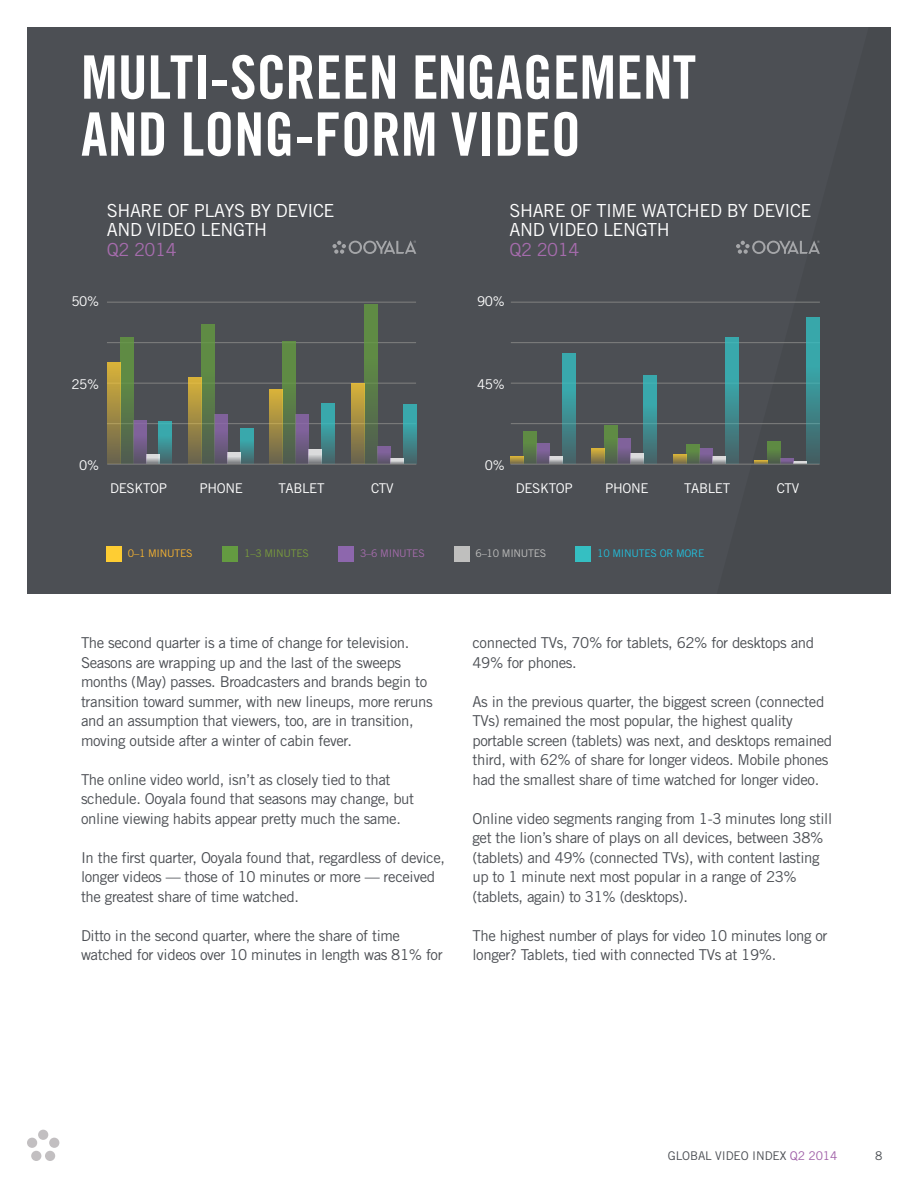
<style>
.page{position:relative;width:918px;height:1188px;background:#fff}
.page>*{position:absolute;margin:0;border:0;box-sizing:border-box;transform-origin:0 0}
.Section_Title{font:60px "Trade Gothic Bold Cond Twenty";color:#fff}
.t1{font:18px/19.5px "Trade Gothic";letter-spacing:-.025em;color:#fff}
.Paragraph{font:15px/19.5px "Trade Gothic";letter-spacing:-.025em;color:#4c4f54}
.t2{font:13.5px "Trade Gothic";letter-spacing:-.025em;color:#fff}
.t3{font:12px "Trade Gothic";letter-spacing:-.01em;color:#4c4f54}
.t4{font:10.5px "Trade Gothic";letter-spacing:-.025em;color:#22bfdc}
.t5{font:10.5px "Trade Gothic";letter-spacing:-.025em;color:#bfbfbe}
.t6{font:10.5px "Trade Gothic";letter-spacing:-.025em;color:#f8b431}
.t7{font:10.5px "Trade Gothic";letter-spacing:-.025em;color:#799b3d}
.t8{font:10.5px "Trade Gothic";letter-spacing:-.025em;color:#a66cad}
.s1{color:#a66cad}
.s2{color:#9f5fa7}
</style>
<div class="page">
<div style="left:38px;top:1130px;width:10px;height:10px;background:#c2bfc1;border-radius:50%"></div>
<div style="left:27px;top:1138px;width:10px;height:10px;background:#c2bfc1;border-radius:50%"></div>
<div style="left:31px;top:1151px;width:10px;height:10px;background:#c2bfc1;border-radius:50%"></div>
<div style="left:45px;top:1151px;width:10px;height:10px;background:#c2bfc1;border-radius:50%"></div>
<div style="left:49px;top:1138px;width:10px;height:10px;background:#c2bfc1;border-radius:50%"></div>
<div style="left:27px;top:27px;width:690px;height:567px;background:#4c4f54"></div>
<div style="left:717px;top:27px;width:174px;height:567px;background:#474a4e"></div>
<svg style="left:332px;top:240px;width:84px;height:14px"></svg>
<svg style="left:736px;top:240px;width:84px;height:14px"></svg>
<div style="left:106px;top:546px;width:16px;height:16px;background:#fecd33"></div>
<div style="left:223px;top:546px;width:15px;height:16px;background:#649b41"></div>
<div style="left:338px;top:546px;width:16px;height:16px;background:#8d67ad"></div>
<div style="left:454px;top:546px;width:15px;height:16px;background:#bfbfbe"></div>
<div style="left:576px;top:546px;width:15px;height:16px;background:#35bfc2"></div>
<hr style="left:511px;top:423px;width:309px;height:1px;background:#808180">
<hr style="left:511px;top:383px;width:309px;height:1px;background:#808180">
<hr style="left:511px;top:342px;width:309px;height:1px;background:#808180">
<hr style="left:511px;top:302px;width:309px;height:1px;background:#808180">
<hr style="left:510px;top:464px;width:310px;height:1px;background:#808180">
<svg style="left:562px;top:353px;width:13px;height:111px"></svg>
<svg style="left:549px;top:456px;width:13px;height:8px"></svg>
<svg style="left:536px;top:444px;width:13px;height:20px"></svg>
<svg style="left:523px;top:432px;width:13px;height:32px"></svg>
<svg style="left:510px;top:456px;width:13px;height:8px"></svg>
<svg style="left:644px;top:375px;width:13px;height:89px"></svg>
<svg style="left:631px;top:453px;width:13px;height:11px"></svg>
<svg style="left:618px;top:439px;width:13px;height:25px"></svg>
<svg style="left:605px;top:425px;width:13px;height:39px"></svg>
<svg style="left:592px;top:448px;width:13px;height:16px"></svg>
<svg style="left:725px;top:337px;width:13px;height:127px;background:#3f9094"></svg>
<svg style="left:712px;top:456px;width:13px;height:8px"></svg>
<svg style="left:699px;top:448px;width:13px;height:16px"></svg>
<svg style="left:686px;top:444px;width:13px;height:20px"></svg>
<svg style="left:673px;top:454px;width:13px;height:10px"></svg>
<svg style="left:807px;top:318px;width:13px;height:146px;background:#3c8e91"></svg>
<svg style="left:781px;top:459px;width:26px;height:5px"></svg>
<svg style="left:768px;top:441px;width:13px;height:23px"></svg>
<svg style="left:755px;top:460px;width:13px;height:4px"></svg>
<hr style="left:107px;top:423px;width:309px;height:1px;background:#808180">
<hr style="left:107px;top:383px;width:309px;height:1px;background:#808180">
<hr style="left:107px;top:342px;width:309px;height:1px;background:#808180">
<hr style="left:107px;top:302px;width:309px;height:1px;background:#808180">
<hr style="left:107px;top:464px;width:309px;height:1px;background:#808180">
<svg style="left:159px;top:422px;width:13px;height:42px"></svg>
<svg style="left:146px;top:454px;width:13px;height:10px"></svg>
<svg style="left:133px;top:421px;width:13px;height:43px"></svg>
<svg style="left:120px;top:337px;width:13px;height:127px;background:#5e7d48"></svg>
<svg style="left:107px;top:363px;width:13px;height:101px"></svg>
<svg style="left:240px;top:428px;width:13px;height:36px"></svg>
<svg style="left:227px;top:452px;width:13px;height:12px"></svg>
<svg style="left:214px;top:414px;width:13px;height:50px"></svg>
<svg style="left:202px;top:325px;width:12px;height:139px;background:#5a7b48"></svg>
<svg style="left:189px;top:377px;width:13px;height:87px"></svg>
<svg style="left:322px;top:403px;width:13px;height:61px"></svg>
<svg style="left:309px;top:449px;width:13px;height:15px"></svg>
<svg style="left:296px;top:414px;width:13px;height:50px"></svg>
<svg style="left:283px;top:341px;width:13px;height:123px;background:#5a7b49"></svg>
<svg style="left:270px;top:390px;width:13px;height:74px"></svg>
<svg style="left:403px;top:404px;width:13px;height:60px"></svg>
<svg style="left:390px;top:459px;width:13px;height:5px"></svg>
<svg style="left:377px;top:446px;width:13px;height:18px"></svg>
<svg style="left:364px;top:304px;width:13px;height:160px;background:#5d7c48"></svg>
<svg style="left:351px;top:383px;width:13px;height:81px"></svg>
<p class="Section_Title" style="left:81px;top:41px;width:617px">MULTI-SCREEN ENGAGEMENT</p>
<p class="Section_Title" style="left:81px;top:98px;width:501px">AND LONG-FORM VIDEO</p>
<p class="t1" style="left:107px;top:201px;width:229px">SHARE OF PLAYS BY DEVICE<br>AND VIDEO LENGTH<br><span class="s1">Q2 2014</span></p>
<p class="t2" style="left:71px;top:293px;width:29px">50%</p>
<p class="t1" style="left:510px;top:201px;width:303px">SHARE OF TIME WATCHED BY DEVICE<br>AND VIDEO LENGTH<br><span class="s1">Q2 2014</span></p>
<p class="t2" style="left:477px;top:293px;width:29px">90%</p>
<p class="t2" style="left:71px;top:376px;width:29px">25%</p>
<p class="t2" style="left:477px;top:376px;width:29px">45%</p>
<p class="t2" style="left:79px;top:457px;width:21px">0%</p>
<p class="t2" style="left:485px;top:457px;width:21px">0%</p>
<p class="t2" style="left:110px;top:480px;width:59px">DESKTOP</p>
<p class="t2" style="left:200px;top:480px;width:45px">PHONE</p>
<p class="t2" style="left:278px;top:480px;width:48px">TABLET</p>
<p class="t2" style="left:371px;top:480px;width:24px">CTV</p>
<p class="t2" style="left:516px;top:480px;width:59px">DESKTOP</p>
<p class="t2" style="left:605px;top:480px;width:45px">PHONE</p>
<p class="t2" style="left:684px;top:480px;width:48px">TABLET</p>
<p class="t2" style="left:777px;top:480px;width:24px">CTV</p>
<p class="t6" style="left:128px;top:547px;width:66px">0–1 MINUTES</p>
<p class="t7" style="left:244px;top:547px;width:66px">1–3 MINUTES</p>
<p class="t8" style="left:360px;top:547px;width:66px">3–6 MINUTES</p>
<p class="t5" style="left:476px;top:547px;width:72px">6–10 MINUTES</p>
<p class="t4" style="left:597px;top:547px;width:109px">10 MINUTES OR MORE</p>
<p class="Paragraph" style="left:81px;top:633px;width:353px">The second quarter is a time of change for television.<br>Seasons are wrapping up and the last of the sweeps months (May) passes. Broadcasters and brands begin to transition toward summer, with new lineups, more reruns and an assumption that viewers, too, are in transition, moving outside after a winter of cabin fever.</p>
<p class="Paragraph" style="left:81px;top:769px;width:335px">The online video world, isn’t as closely tied to that schedule. Ooyala found that seasons may change, but online viewing habits appear pretty much the same.</p>
<p class="Paragraph" style="left:81px;top:847px;width:366px">In the first quarter, Ooyala found that, regardless of device, longer videos — those of 10 minutes or more — received the greatest share of time watched.</p>
<p class="Paragraph" style="left:81px;top:925px;width:363px">Ditto in the second quarter, where the share of time watched for videos over 10 minutes in length was 81% for</p>
<p class="Paragraph" style="left:472px;top:633px;width:343px">connected TVs, 70% for tablets, 62% for desktops and<br>49% for phones.</p>
<p class="Paragraph" style="left:472px;top:691px;width:361px">As in the previous quarter, the biggest screen (connected TVs) remained the most popular, the highest quality portable screen (tablets) was next, and desktops remained third, with 62% of share for longer videos. Mobile phones had the smallest share of time watched for longer video.</p>
<p class="Paragraph" style="left:472px;top:808px;width:361px">Online video segments ranging from 1-3 minutes long still get the lion’s share of plays on all devices, between 38% (tablets) and 49% (connected TVs), with content lasting up to 1 minute next most popular in a range of 23% (tablets, again) to 31% (desktops).</p>
<p class="Paragraph" style="left:472px;top:925px;width:357px">The highest number of plays for video 10 minutes long or longer? Tablets, tied with connected TVs at 19%.</p>
<p class="t3" style="left:668px;top:1148px;width:171px">GLOBAL VIDEO INDEX <span class="s2">Q2 2014</span></p>
<p class="t3" style="left:875px;top:1148px;width:9px">8</p>
</div>
